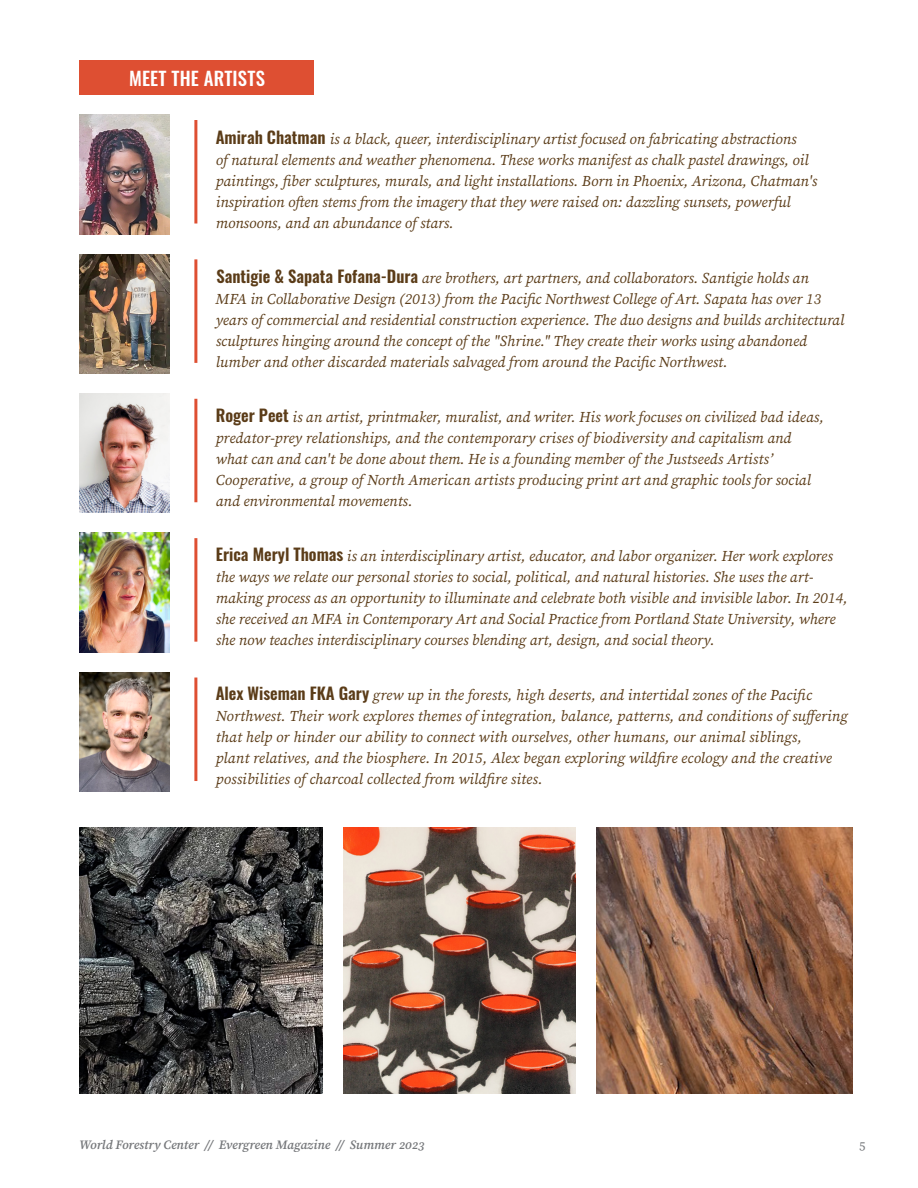
<style>
.page{position:relative;width:918px;height:1188px;background:#fff}
.page>*{position:absolute;margin:0;border:0;box-sizing:border-box;transform-origin:0 0}
.Section_Label{font:500 18.75px "Oswald";letter-spacing:.01em;color:#fff}
.Fellow_Quote{font:italic 15px/21px "Source Serif Pro";color:#5b3c18}
.t1{font:italic 600 12.75px "Source Serif Pro";color:#76787b}
.t2{font:12.75px "Source Serif Pro";color:#76787b}
.s1{font-family:"Oswald";font-weight:600;font-style:normal;font-size:16.5px}
</style>
<div class="page">
<img style="left:343px;top:827px;width:233px;height:266px">
<img style="left:596px;top:827px;width:257px;height:266px">
<img style="left:80px;top:827px;width:243px;height:266px">
<hr style="left:194px;top:120px;width:3px;height:104px;background:#de4f32">
<hr style="left:194px;top:399px;width:3px;height:103px;background:#de4f32">
<hr style="left:194px;top:678px;width:3px;height:103px;background:#de4f32">
<hr style="left:194px;top:259px;width:3px;height:104px;background:#de4f32">
<hr style="left:194px;top:538px;width:3px;height:104px;background:#de4f32">
<img style="left:80px;top:254px;width:89px;height:119px">
<img style="left:80px;top:393px;width:89px;height:120px">
<img style="left:80px;top:533px;width:89px;height:119px">
<img style="left:80px;top:672px;width:89px;height:120px">
<img style="left:80px;top:115px;width:89px;height:119px">
<div style="left:80px;top:60px;width:234px;height:35px;background:#de4f32"></div>
<p class="Section_Label" style="left:129px;top:61px;width:137px">MEET THE ARTISTS</p>
<p class="Fellow_Quote" style="left:216px;top:129px;width:603px"><span class="s1">Amirah Chatman</span> is a black, queer, interdisciplinary artist focused on fabricating abstractions<br>of natural elements and weather phenomena. These works manifest as chalk pastel drawings, oil paintings, fiber sculptures, murals, and light installations. Born in Phoenix, Arizona, Chatman's inspiration often stems from the imagery that they were raised on: dazzling sunsets, powerful monsoons, and an abundance of stars.</p>
<p class="Fellow_Quote" style="left:216px;top:268px;width:630px"><span class="s1">Santigie &amp; Sapata Fofana-Dura</span> are brothers, art partners, and collaborators. Santigie holds an<br>MFA in Collaborative Design (2013) from the Pacific Northwest College of Art. Sapata has over 13 years of commercial and residential construction experience. The duo designs and builds architectural sculptures hinging around the concept of the "Shrine." They create their works using abandoned lumber and other discarded materials salvaged from around the Pacific Northwest.</p>
<p class="Fellow_Quote" style="left:216px;top:407px;width:610px"><span class="s1">Roger Peet</span> is an artist, printmaker, muralist, and writer. His work focuses on civilized bad ideas, predator-prey relationships, and the contemporary crises of biodiversity and capitalism and what can and can't be done about them. He is a founding member of the Justseeds Artists’ Cooperative, a group of North American artists producing print art and graphic tools for social and environmental movements.</p>
<p class="Fellow_Quote" style="left:216px;top:546px;width:633px"><span class="s1">Erica Meryl Thomas</span> is an interdisciplinary artist, educator, and labor organizer. Her work explores the ways we relate our personal stories to social, political, and natural histories. She uses the art&shy;making process as an opportunity to illuminate and celebrate both visible and invisible labor. In 2014, she received an MFA in Contemporary Art and Social Practice from Portland State University, where she now teaches interdisciplinary courses blending art, design, and social theory.</p>
<p class="Fellow_Quote" style="left:216px;top:685px;width:634px"><span class="s1">Alex Wiseman FKA Gary</span> grew up in the forests, high deserts, and intertidal zones of the Pacific Northwest. Their work explores themes of integration, balance, patterns, and conditions of suffering that help or hinder our ability to connect with ourselves, other humans, our animal siblings,<br>plant relatives, and the biosphere. In 2015, Alex began exploring wildfire ecology and the creative possibilities of charcoal collected from wildfire sites.</p>
<p class="t1" style="left:80px;top:1137px;width:346px">World Forestry Center // Evergreen Magazine // Summer 2023</p>
<p class="t2" style="left:859px;top:1137px;width:8px">5</p>
</div>
